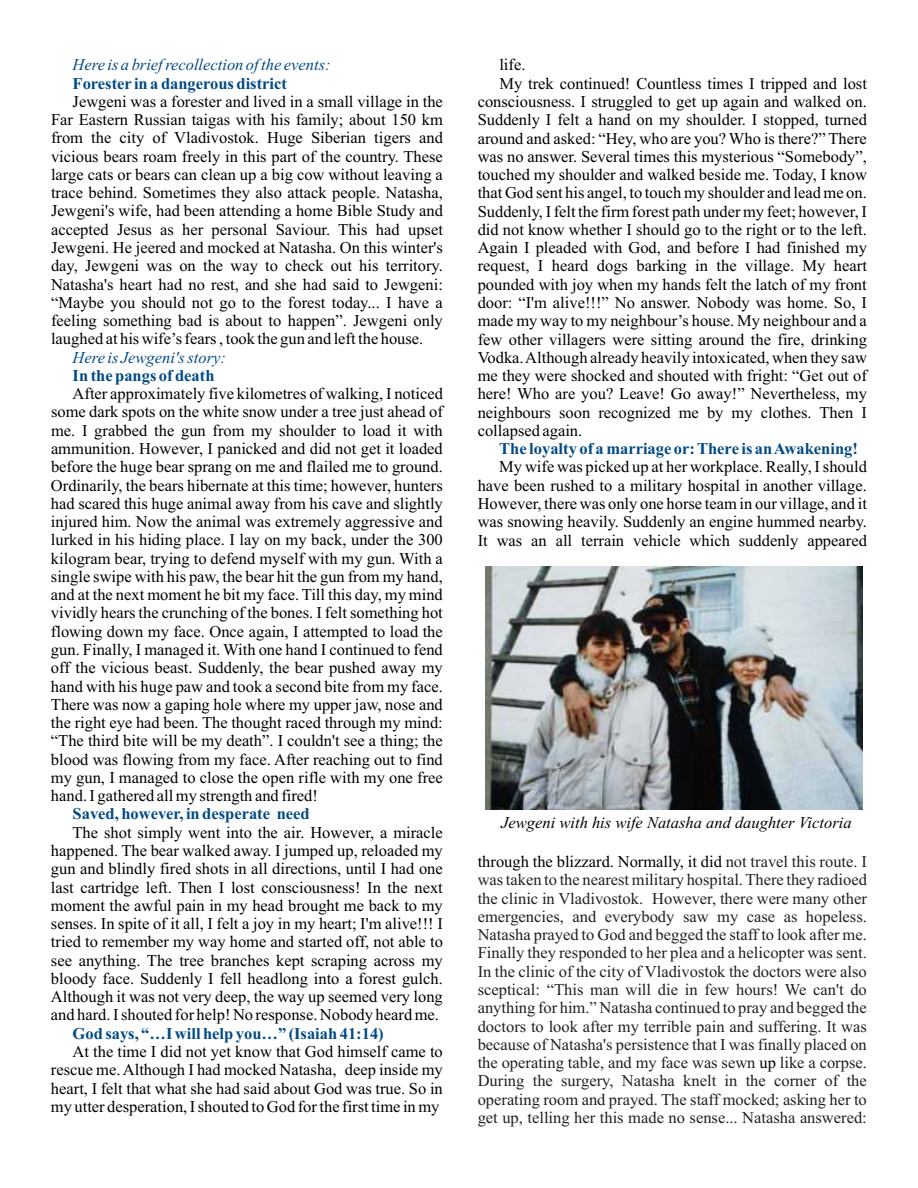
<style>
.page{position:relative;width:918px;height:1188px;background:#fff}
.page>*{position:absolute;margin:0;border:0;box-sizing:border-box;transform-origin:0 0}
.t1{font:16.5px/18.3px "Times New Roman";color:#000;text-align:justify}
.t2{font:16.5px/18.3px "Times New Roman";color:#241f21;text-align:justify}
.t3{font:700 16.5px "Times New Roman";color:#004a85}
.t4{font:italic 16.5px "Times New Roman";color:#004a85}
.t5{font:italic 16.5px "Times New Roman";color:#000}
.s1{color:#241f21}
.s2{color:#000}
</style>
<div class="page">
<img style="left:486px;top:567px;width:377px;height:242px">
<p class="t4" style="left:73px;top:59px;width:260px">Here is a brief recollection of the events:</p>
<p class="t3" style="left:73px;top:77px;width:216px">Forester in a dangerous district</p>
<p class="t1" style="left:51px;top:94px;width:393px;text-indent:22px">Jewgeni was a forester and lived in a small village in the Far Eastern Russian taigas with his family; about 150 km from the city of Vladivostok. Huge Siberian tigers and vicious bears roam freely in this part of the country. These large cats or bears can clean up a big cow without leaving a trace behind. Sometimes they also attack people. Natasha, Jewgeni's wife, had been attending a home Bible Study and accepted Jesus as her personal Saviour. This had upset Jewgeni. He jeered and mocked at Natasha. On this winter's day, Jewgeni was on the way to check out his territory.<br>Natasha's heart had no rest, and she had said to Jewgeni: “Maybe you should not go to the forest today... I have a feeling something bad is about to happen”. Jewgeni only laughed at his wife’s fears , took the gun and left the house.</p>
<p class="t1" style="left:51px;top:386px;width:393px;text-indent:22px">After approximately five kilometres of walking, I noticed some dark spots on the white snow under a tree just ahead of me. I grabbed the gun from my shoulder to load it with ammunition. However, I panicked and did not get it loaded before the huge bear sprang on me and flailed me to ground.<br>Ordinarily, the bears hibernate at this time; however, hunters had scared this huge animal away from his cave and slightly injured him. Now the animal was extremely aggressive and lurked in his hiding place. I lay on my back, under the 300 kilogram bear, trying to defend myself with my gun. With a single swipe with his paw, the bear hit the gun from my hand, and at the next moment he bit my face. Till this day, my mind vividly hears the crunching of the bones. I felt something hot flowing down my face. Once again, I attempted to load the gun. Finally, I managed it. With one hand I continued to fend off the vicious beast. Suddenly, the bear pushed away my hand with his huge paw and took a second bite from my face.<br>There was now a gaping hole where my upper jaw, nose and the right eye had been. The thought raced through my mind: “The third bite will be my death”. I couldn't see a thing; the blood was flowing from my face. After reaching out to find my gun, I managed to close the open rifle with my one free hand. I gathered all my strength and fired!</p>
<p class="t1" style="left:51px;top:825px;width:394px;text-indent:22px">The shot simply went into the air. However, a miracle happened. The bear walked away. I jumped up, reloaded my gun and blindly fired shots in all directions, until I had one last cartridge left. Then I lost consciousness! In the next moment the awful pain in my head brought me back to my senses. In spite of it all, I felt a joy in my heart; I'm alive!!! I tried to remember my way home and started off, not able to see anything. The tree branches kept scraping across my bloody face. Suddenly I fell headlong into a forest gulch.<br>Although it was not very deep, the way up seemed very long and hard. I shouted for help! No response. Nobody heard me.</p>
<p class="t1" style="left:51px;top:1044px;width:393px;text-indent:22px">At the time I did not yet know that God himself came to rescue me. Although I had mocked Natasha, deep inside my heart, I felt that what she had said about God was true. So in my utter desperation, I shouted to God for the first time in my</p>
<p class="t4" style="left:73px;top:351px;width:155px">Here is Jewgeni's story:</p>
<p class="t3" style="left:73px;top:370px;width:143px">In the pangs of death</p>
<p class="t3" style="left:73px;top:808px;width:239px">Saved, however, in desperate need</p>
<p class="t3" style="left:73px;top:1028px;width:313px">God says, “…I will help you…” (Isaiah 41:14)</p>
<p class="t1" style="left:499px;top:57px;width:28px">life.</p>
<p class="t1" style="left:499px;top:76px;width:369px">My trek continued! Countless times I tripped and lost</p>
<p class="t1" style="left:478px;top:94px;width:391px">consciousness. I struggled to get up again and walked on.</p>
<p class="t1" style="left:478px;top:112px;width:391px">Suddenly I felt a hand on my shoulder. I stopped, turned</p>
<p class="t1" style="left:478px;top:130px;width:391px">around and asked: “Hey, who are you? Who is there?” There</p>
<p class="t1" style="left:478px;top:149px;width:391px">was no answer. Several times this mysterious “Somebody”,</p>
<p class="t1" style="left:478px;top:167px;width:391px">touched my shoulder and walked beside me. Today, I know</p>
<p class="t1" style="left:478px;top:185px;width:391px">that God sent his angel, to touch my shoulder and lead me on.</p>
<p class="t1" style="left:478px;top:204px;width:391px">Suddenly, I felt the firm forest path under my feet; however, I</p>
<p class="t1" style="left:478px;top:222px;width:391px">did not know whether I should go to the right or to the left.</p>
<p class="t1" style="left:478px;top:240px;width:391px">Again I pleaded with God, and before I had finished my</p>
<p class="t1" style="left:478px;top:258px;width:391px">request, I heard dogs barking in the village. My heart</p>
<p class="t1" style="left:478px;top:277px;width:391px">pounded with joy when my hands felt the latch of my front</p>
<p class="t1" style="left:478px;top:295px;width:391px">door: “I'm alive!!!” No answer. Nobody was home. So, I</p>
<p class="t1" style="left:478px;top:313px;width:391px">made my way to my neighbour’s house. My neighbour and a</p>
<p class="t1" style="left:478px;top:331px;width:391px">few other villagers were sitting around the fire, drinking</p>
<p class="t1" style="left:478px;top:350px;width:391px">Vodka. Although already heavily intoxicated, when they saw</p>
<p class="t1" style="left:478px;top:368px;width:391px">me they were shocked and shouted with fright: “Get out of</p>
<p class="t1" style="left:478px;top:386px;width:391px">here! Who are you? Leave! Go away!” Nevertheless, my</p>
<p class="t1" style="left:478px;top:405px;width:391px">neighbours soon recognized me by my clothes. Then I</p>
<p class="t1" style="left:478px;top:423px;width:106px">collapsed again.</p>
<p class="t1" style="left:478px;top:459px;width:391px;text-indent:22px">My wife was picked up at her workplace. Really, I should have been rushed to a military hospital in another village.<br>However, there was only one horse team in our village, and it was snowing heavily. Suddenly an engine hummed nearby.<br>It was an all terrain vehicle which suddenly appeared</p>
<p class="t3" style="left:499px;top:443px;width:360px">The loyalty of a marriage or: There is an Awakening!</p>
<p class="t5" style="left:501px;top:816px;width:352px">Jewgeni with his wife Natasha and daughter Victoria</p>
<p class="t1" style="left:478px;top:854px;width:391px">through the blizzard. Normally, it did <span class="s1">not travel this route. I</span></p>
<p class="t2" style="left:478px;top:872px;width:391px">was taken to the nearest military hospital. There they radioed the clinic in Vladivostok. However, there were many other emergencies, and everybody saw my case as hopeless.<br>Natasha prayed to God and begged the staff to look after me.<br>Finally they responded to her plea and a helicopter was sent.<br>In the clinic of the city of Vladivostok the doctors were also sceptical: “This man will die in few hours! We can't do anything for him.” Natasha continued to pray and begged the doctors to look after my terrible pain and suffering. It was because of Natasha's persistence that I was finally placed on the operating table, and my face was sewn <span class="s2">up</span> like a corpse.<br>During the surgery, Natasha knelt in the corner of the operating room and prayed. The staff mocked; asking her to get up, telling her this made no sense... Natasha answered:</p>
</div>
